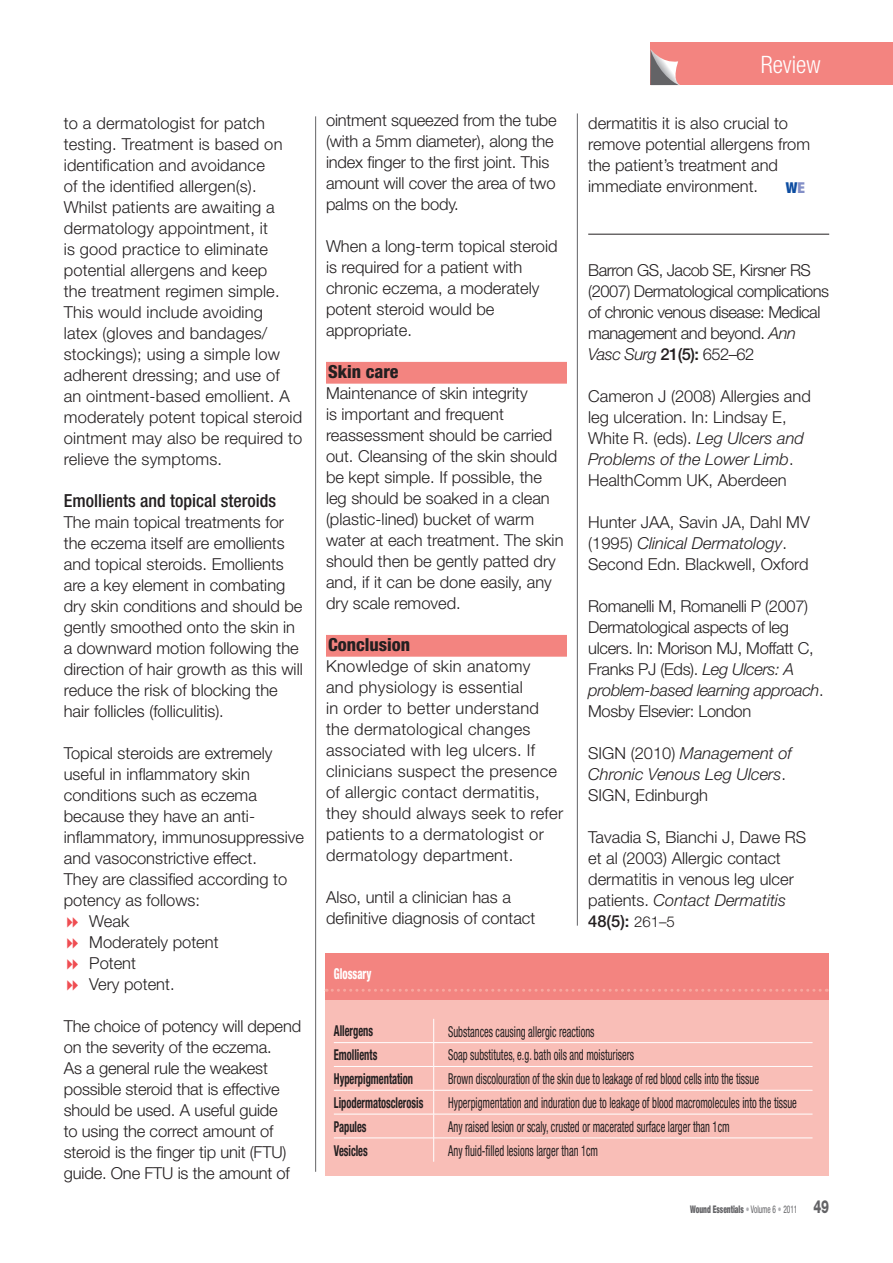
<style>
.page{position:relative;width:893px;height:1263px;background:#fff}
.page>*{position:absolute;margin:0;border:0;box-sizing:border-box;transform-origin:0 0}
.t1{font:300 condensed 24px "Helvetica Neue";color:#fff}
.B_Header{font:500 condensed 18px "Helvetica Neue";color:#231f20}
.A_Header{font:800 condensed 18px "Helvetica Neue";color:#231f20}
.Body_text{font:300 16.5px/21px "Helvetica Neue";color:#231f20}
.Ref_name{font:300 16.5px/21px "Helvetica Neue";color:#231f20}
.Ref_name-2{font:300 16.5px/21px "Helvetica Neue";letter-spacing:-.02em;color:#231f20}
.Body_text-2{font:300 16.5px/21px "Helvetica Neue";letter-spacing:.02em;color:#231f20}
.Ref_name-3{font:italic 300 16.5px/21px "Helvetica Neue";color:#231f20}
.Table_body{font:condensed 15px "Helvetica Neue";color:#231f20;scale:.7 1}
.Table_body-2{font:700 condensed 15px "Helvetica Neue";color:#231f20;scale:.7 1}
.Table_body-3{font:800 condensed 15px "Helvetica Neue";color:#fff;scale:.7 1}
.t2{font:900 condensed 15px "Helvetica Neue";color:#0d4da1}
.t3{font:900 condensed 10.5px "Helvetica Neue";color:#636366;scale:.7 1}
.s1{color:#838fc7}
.s2{font-style:italic}
.s3{font-weight:500}
.s4{font-style:normal}
.s5{font-size:15px}
.s6{font-weight:400;color:#adaeb2}
.s7{font-weight:400}
.s8{font-weight:800;font-stretch:normal;font-size:18px}
</style>
<div class="page">
<div style="left:651px;top:42px;width:242px;height:43px;background:#f38480"></div>
<svg style="left:651px;top:50px;width:29px;height:35px"></svg>
<hr style="left:588px;top:234px;width:241px;height:1px;background:#231f20">
<div style="left:326px;top:362px;width:241px;height:22px;background:#f38480"></div>
<div style="left:326px;top:635px;width:241px;height:22px;background:#f38480"></div>
<hr style="left:577px;top:113px;width:1px;height:813px;background:#636366">
<div style="left:325px;top:983px;width:504px;height:193px;background:#f9beb7"></div>
<div style="left:325px;top:953px;width:503px;height:47px;background:#f38480"></div>
<hr style="left:334px;top:1042px;width:100px;height:1px;background:#fff">
<hr style="left:434px;top:1042px;width:378px;height:1px;background:#fff">
<hr style="left:334px;top:1066px;width:100px;height:1px;background:#fff">
<hr style="left:434px;top:1066px;width:378px;height:1px;background:#fff">
<hr style="left:334px;top:1090px;width:100px;height:1px;background:#fff">
<hr style="left:434px;top:1090px;width:378px;height:1px;background:#fff">
<hr style="left:334px;top:1114px;width:100px;height:1px;background:#fff">
<hr style="left:434px;top:1114px;width:378px;height:1px;background:#fff">
<hr style="left:334px;top:1138px;width:100px;height:1px;background:#fff">
<hr style="left:434px;top:1138px;width:378px;height:1px;background:#fff">
<svg style="left:433px;top:1019px;width:1px;height:143px"></svg>
<svg style="left:326px;top:989px;width:501px;height:3px"></svg>
<hr style="left:315px;top:116px;width:1px;height:1056px;background:#636366">
<p class="Body_text" style="left:64px;top:112px;width:240px">to a dermatologist for patch testing. Treatment is based on identification and avoidance<br>of the identified allergen(s).<br>Whilst patients are awaiting a dermatology appointment, it<br>is good practice to eliminate potential allergens and keep<br>the treatment regimen simple.<br>This would include avoiding<br>latex (gloves and bandages/ stockings); using a simple low adherent dressing; and use of<br>an ointment-based emollient. A moderately potent topical steroid ointment may also be required to relieve the symptoms.</p>
<p class="B_Header" style="left:64px;top:490px;width:214px">Emollients and topical steroids</p>
<p class="Body_text" style="left:64px;top:511px;width:241px">The main topical treatments for the eczema itself are emollients and topical steroids. Emollients are a key element in combating dry skin conditions and should be gently smoothed onto the skin in a downward motion following the direction of hair growth as this will reduce the risk of blocking the hair follicles (folliculitis).</p>
<p class="Body_text" style="left:64px;top:742px;width:242px">Topical steroids are extremely useful in inflammatory skin conditions such as eczema because they have an anti&shy;inflammatory, immunosuppressive and vasoconstrictive effect.<br>They are classified according to potency as follows:</p>
<p class="Body_text" style="left:89px;top:910px;width:42px">Weak</p>
<p class="Body_text" style="left:89px;top:931px;width:131px">Moderately potent</p>
<p class="Body_text" style="left:89px;top:952px;width:48px">Potent</p>
<p class="Body_text" style="left:89px;top:973px;width:87px">Very potent.</p>
<p class="Body_text" style="left:64px;top:1015px;width:239px">The choice of potency will depend on the severity of the eczema.<br>As a general rule the weakest possible steroid that is effective should be used. A useful guide<br>to using the correct amount of steroid is the finger tip unit (FTU) guide. One FTU is the amount of</p>
<p class="Body_text" style="left:326px;top:109px;width:232px">ointment squeezed from the tube (with a 5mm diameter), along the index finger to the first joint. This amount will cover the area of two palms on the body.</p>
<p class="Body_text" style="left:326px;top:235px;width:233px">When a long-term topical steroid is required for a patient with chronic eczema, a moderately potent steroid would be appropriate.</p>
<p class="A_Header" style="left:328px;top:361px;width:72px">Skin care</p>
<p class="Body_text" style="left:326px;top:382px;width:239px">Maintenance of skin integrity<br>is important and frequent reassessment should be carried out. Cleansing of the skin should be kept simple. If possible, the leg should be soaked in a clean (plastic-lined) bucket of warm water at each treatment. The skin should then be gently patted dry and, if it can be done easily, any dry scale removed.</p>
<p class="A_Header" style="left:328px;top:634px;width:84px">Conclusion</p>
<p class="Body_text-2" style="left:326px;top:655px;width:239px">Knowledge of skin anatomy<br>and physiology is essential<br>in order to better understand the dermatological changes associated with leg ulcers. If clinicians suspect the presence of allergic contact dermatitis, they should always seek to refer patients to a dermatologist or dermatology department.</p>
<p class="Body_text" style="left:326px;top:886px;width:211px">Also, until a clinician has a definitive diagnosis of contact</p>
<p class="Table_body-3" style="left:334px;top:965px;width:55px">Glossary</p>
<p class="t1" style="left:761px;top:50px;width:61px">Review</p>
<p class="Body_text" style="left:588px;top:113px;width:223px">dermatitis it is also crucial to remove potential allergens from the patient’s treatment and immediate environment.</p>
<p class="t2" style="left:786px;top:178px;width:21px">W<span class="s1">E</span></p>
<p class="Ref_name-2" style="left:588px;top:260px;width:242px">Barron GS, Jacob SE, Kirsner RS (2007) Dermatological complications of chronic venous disease: Medical management and beyond. <span class="s2">Ann<br>Vasc Surg</span> <span class="s3">21(5):</span> 652–62</p>
<p class="Ref_name" style="left:588px;top:386px;width:224px">Cameron J (2008) Allergies and leg ulceration. In: Lindsay E,<br>White R. (eds). <span class="s2">Leg Ulcers and<br>Problems of the Lower Limb</span>.<br>HealthComm UK, Aberdeen</p>
<p class="Ref_name" style="left:588px;top:512px;width:223px">Hunter JAA, Savin JA, Dahl MV (1995) <span class="s2">Clinical Dermatology</span>.<br>Second Edn. Blackwell, Oxford</p>
<p class="Ref_name-2" style="left:588px;top:596px;width:237px">Romanelli M, Romanelli P (2007)<br>Dermatological aspects of leg ulcers. In: Morison MJ, Moffatt C,<br>Franks PJ (Eds). <span class="s2">Leg Ulcers: A problem-based learning approach</span>.<br>Mosby Elsevier: London</p>
<p class="Ref_name-3" style="left:588px;top:743px;width:205px"><span class="s4">SIGN (2010)</span> Management of<br>Chronic Venous Leg Ulcers<span class="s4">.<br>SIGN, Edinburgh</span></p>
<p class="Ref_name" style="left:588px;top:827px;width:219px">Tavadia S, Bianchi J, Dawe RS et al (2003) Allergic contact dermatitis in venous leg ulcer patients. <span class="s2">Contact Dermatitis<br></span><span class="s3">48(5):</span> <span class="s5">261–5</span></p>
<p class="Table_body-2" style="left:334px;top:1022px;width:58px">Allergens</p>
<p class="Table_body" style="left:448px;top:1023px;width:211px">Substances causing allergic reactions</p>
<p class="Table_body-2" style="left:334px;top:1046px;width:64px">Emollients</p>
<p class="Table_body" style="left:448px;top:1046px;width:267px">Soap substitutes, e.g. bath oils and moisturisers</p>
<p class="Table_body-2" style="left:334px;top:1070px;width:115px">Hyperpigmentation</p>
<p class="Table_body" style="left:448px;top:1070px;width:446px">Brown discolouration of the skin due to leakage of red blood cells into the tissue</p>
<p class="Table_body-2" style="left:334px;top:1093px;width:129px">Lipodermatosclerosis</p>
<p class="Table_body" style="left:448px;top:1094px;width:500px">Hyperpigmentation and induration due to leakage of blood macromolecules into the tissue</p>
<p class="Table_body-2" style="left:334px;top:1117px;width:48px">Papules</p>
<p class="Table_body" style="left:448px;top:1118px;width:404px">Any raised lesion or scaly, crusted or macerated surface larger than 1cm</p>
<p class="Table_body-2" style="left:334px;top:1141px;width:50px">Vesicles</p>
<p class="Table_body" style="left:448px;top:1142px;width:216px">Any fluid-filled lesions larger than 1cm</p>
<p class="t3" style="left:690px;top:1203px;width:200px">Wound Essentials <span class="s6">•</span> <span class="s7">Volume 6</span> <span class="s6">•</span> <span class="s7">2011</span> <span class="s8">49</span></p>
</div>
